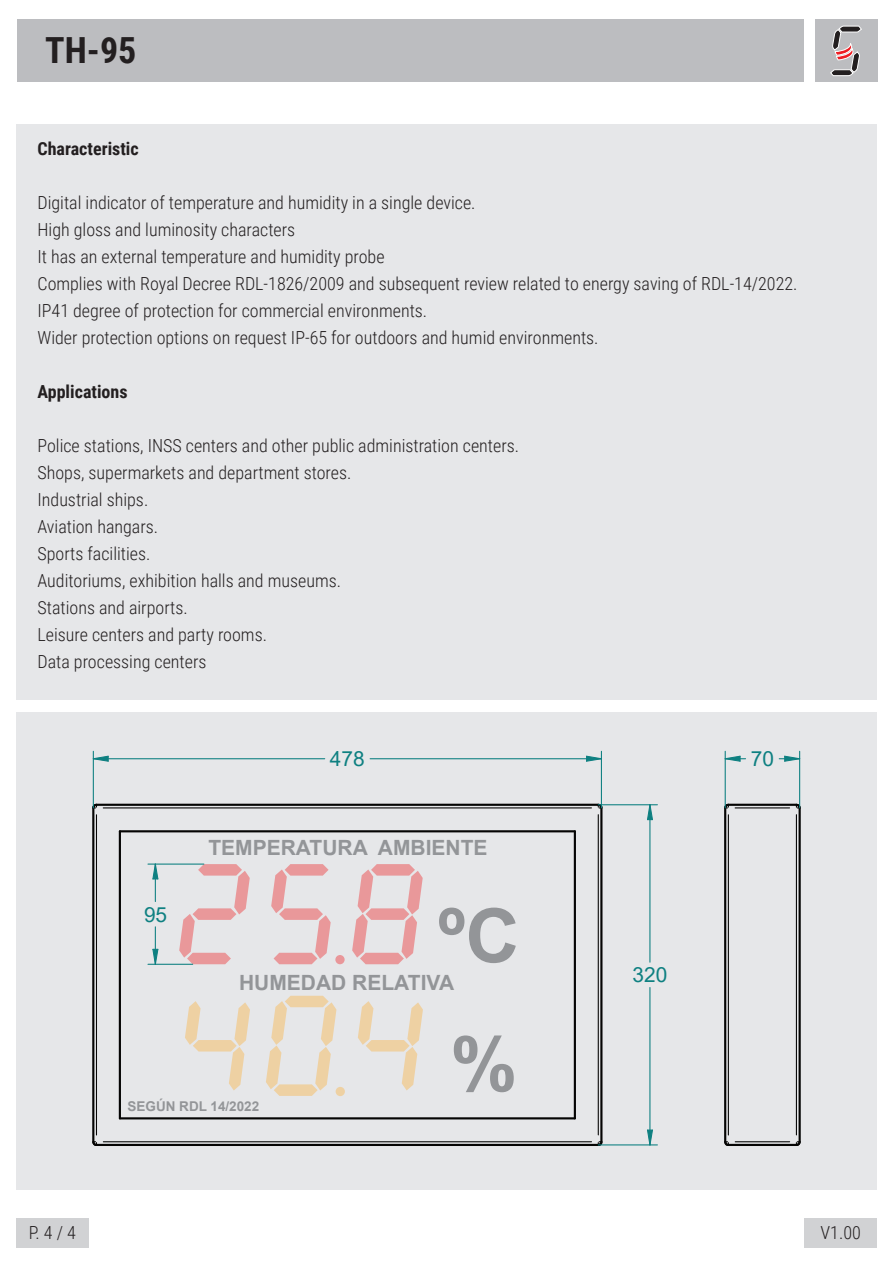
<style>
.page{position:relative;width:893px;height:1263px;background:#fff}
.page>*{position:absolute;margin:0;border:0;box-sizing:border-box;transform-origin:0 0}
.t1{font:700 75px/127.8px "Arial";color:#939598}
.t2{font:700 36px "Roboto Condensed";color:#231f20}
.t3{font:700 21px "Arial";color:#939598}
.t4{font:20.85px "Arial";color:#0e8081}
.t5{font:300 18px/27px "Roboto Condensed";color:#231f20}
.t6{font:700 18px "Roboto Condensed";color:#231f20}
.t7{font:700 13.5px "Arial";color:#939598}
</style>
<div class="page">
<div style="left:16px;top:124px;width:861px;height:575px;background:#e6e7e9"></div>
<div style="left:17px;top:20px;width:786px;height:62px;background:#bcbdc0"></div>
<div style="left:815px;top:20px;width:62px;height:62px;background:#bcbdc0"></div>
<svg style="left:830px;top:26px;width:32px;height:50px"></svg>
<div style="left:16px;top:1219px;width:72px;height:29px;background:#d1d2d4"></div>
<div style="left:805px;top:1219px;width:72px;height:29px;background:#d1d2d4"></div>
<div style="left:16px;top:712px;width:861px;height:477px;background:#e6e7e9"></div>
<hr style="left:735px;top:807px;width:55px;height:1px;background:#050504">
<hr style="left:728px;top:815px;width:1px;height:320px;background:#050504">
<hr style="left:796px;top:815px;width:1px;height:320px;background:#050504">
<hr style="left:735px;top:1141px;width:55px;height:1px;background:#050504">
<hr style="left:728px;top:1144px;width:68px;height:2px;background:#050504">
<hr style="left:799px;top:808px;width:2px;height:334px;background:#050504">
<hr style="left:724px;top:808px;width:2px;height:334px;background:#050504">
<hr style="left:728px;top:804px;width:68px;height:2px;background:#050504">
<svg style="left:724px;top:802px;width:6px;height:8px"></svg>
<svg style="left:794px;top:802px;width:7px;height:8px"></svg>
<svg style="left:724px;top:1140px;width:6px;height:6px"></svg>
<svg style="left:794px;top:1140px;width:7px;height:6px"></svg>
<hr style="left:725px;top:751px;width:1px;height:57px;background:#0e8081">
<hr style="left:799px;top:751px;width:1px;height:57px;background:#0e8081">
<svg style="left:724px;top:755px;width:21px;height:7px"></svg>
<svg style="left:779px;top:755px;width:22px;height:7px"></svg>
<hr style="left:574px;top:831px;width:2px;height:287px;background:#050504">
<hr style="left:120px;top:830px;width:455px;height:2px;background:#050504">
<hr style="left:119px;top:831px;width:2px;height:287px;background:#050504">
<hr style="left:120px;top:1117px;width:455px;height:2px;background:#050504">
<hr style="left:92px;top:808px;width:2px;height:334px;background:#050504">
<hr style="left:96px;top:1144px;width:502px;height:2px;background:#050504">
<hr style="left:103px;top:807px;width:488px;height:1px;background:#050504">
<hr style="left:598px;top:815px;width:1px;height:320px;background:#050504">
<hr style="left:96px;top:815px;width:1px;height:320px;background:#050504">
<hr style="left:103px;top:1141px;width:488px;height:1px;background:#050504">
<hr style="left:96px;top:804px;width:502px;height:2px;background:#050504">
<hr style="left:600px;top:808px;width:2px;height:334px;background:#050504">
<svg style="left:596px;top:802px;width:8px;height:8px"></svg>
<svg style="left:92px;top:802px;width:6px;height:8px"></svg>
<svg style="left:596px;top:1140px;width:8px;height:6px"></svg>
<svg style="left:92px;top:1140px;width:6px;height:6px"></svg>
<svg style="left:179px;top:864px;width:71px;height:100px"></svg>
<hr style="left:148px;top:863px;width:56px;height:2px;background:#0e8081">
<hr style="left:148px;top:964px;width:45px;height:1px;background:#0e8081">
<svg style="left:152px;top:863px;width:7px;height:17px"></svg>
<svg style="left:152px;top:948px;width:7px;height:17px"></svg>
<hr style="left:155px;top:864px;width:1px;height:37px;background:#0e8081">
<hr style="left:155px;top:927px;width:1px;height:37px;background:#0e8081">
<hr style="left:93px;top:751px;width:1px;height:57px;background:#0e8081">
<hr style="left:601px;top:751px;width:1px;height:57px;background:#0e8081">
<svg style="left:92px;top:755px;width:17px;height:7px"></svg>
<svg style="left:585px;top:755px;width:16px;height:7px"></svg>
<hr style="left:93px;top:758px;width:232px;height:1px;background:#0e8081">
<hr style="left:370px;top:758px;width:231px;height:1px;background:#0e8081">
<hr style="left:598px;top:804px;width:59px;height:1px;background:#0e8081">
<hr style="left:598px;top:1144px;width:59px;height:1px;background:#0e8081">
<svg style="left:646px;top:804px;width:8px;height:17px"></svg>
<svg style="left:646px;top:1129px;width:8px;height:17px"></svg>
<hr style="left:649px;top:805px;width:1px;height:157px;background:#0e8081">
<hr style="left:649px;top:987px;width:1px;height:158px;background:#0e8081">
<svg style="left:271px;top:864px;width:60px;height:100px"></svg>
<svg style="left:352px;top:864px;width:71px;height:100px"></svg>
<svg style="left:266px;top:996px;width:70px;height:100px"></svg>
<svg style="left:185px;top:1001px;width:65px;height:89px"></svg>
<svg style="left:358px;top:1001px;width:65px;height:89px"></svg>
<svg style="left:335px;top:955px;width:10px;height:9px"></svg>
<div style="left:336px;top:1087px;width:9px;height:9px;background:#eed1a3;border-radius:50%"></div>
<h2 class="t2" style="left:45px;top:25px;width:93px">TH-95</h2>
<p class="t6" style="left:37px;top:136px;width:103px">Characteristic</p>
<p class="t5" style="left:37px;top:189px;width:761px">Digital indicator of temperature and humidity in a single device.<br>High gloss and luminosity characters<br>It has an external temperature and humidity probe<br>Complies with Royal Decree RDL-1826/2009 and subsequent review related to energy saving of RDL-14/2022.<br>IP41 degree of protection for commercial environments.<br>Wider protection options on request IP-65 for outdoors and humid environments.</p>
<p class="t6" style="left:37px;top:379px;width:92px">Applications</p>
<p class="t5" style="left:37px;top:432px;width:483px">Police stations, INSS centers and other public administration centers.<br>Shops, supermarkets and department stores.<br>Industrial ships.<br>Aviation hangars.<br>Sports facilities.<br>Auditoriums, exhibition halls and museums.<br>Stations and airports.<br>Leisure centers and party rooms.<br>Data processing centers</p>
<p class="t4" style="left:330px;top:744px;width:36px">478</p>
<p class="t4" style="left:144px;top:900px;width:25px">95</p>
<p class="t3" style="left:208px;top:833px;width:281px">TEMPERATURA AMBIENTE</p>
<h1 class="t1" style="left:438px;top:873px;width:83px">ºC %</h1>
<p class="t3" style="left:239px;top:968px;width:217px">HUMEDAD RELATIVA</p>
<p class="t7" style="left:128px;top:1097px;width:133px">SEGÚN RDL 14/2022</p>
<p class="t4" style="left:632px;top:960px;width:36px">320</p>
<p class="t4" style="left:751px;top:744px;width:25px">70</p>
<p class="t5" style="left:29px;top:1219px;width:49px">P. 4 / 4</p>
<p class="t5" style="left:821px;top:1219px;width:42px">V1.00</p>
</div>
